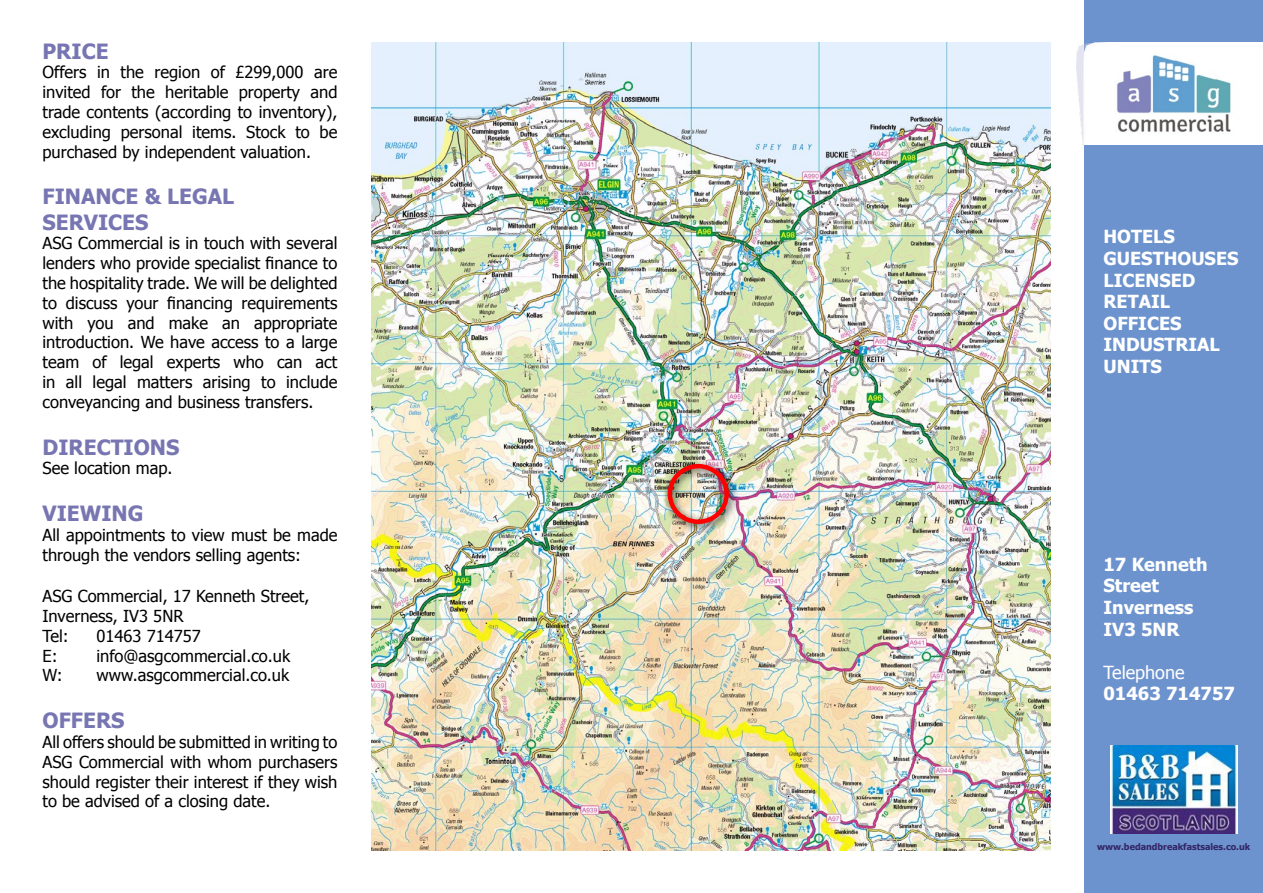
<style>
.page{position:relative;width:1263px;height:893px;background:#fff}
.page>*{position:absolute;margin:0;border:0;box-sizing:border-box;transform-origin:0 0}
.t1{font:700 21px/25.2px "Tahoma";color:#7876b2}
.t2{font:700 18px/21.6px "Tahoma";color:#fff}
.t3{font:18px "Tahoma";color:#fff}
.t4{font:16.5px/19.8px "Tahoma";color:#000;text-align:justify}
.t5{font:700 9px "Tahoma";color:#342667}
</style>
<div class="page">
<div style="left:1084px;top:0;width:179px;height:893px;background:#6c93cd"></div>
<img style="left:1077px;top:43px;width:186px;height:102px">
<img style="left:1110px;top:746px;width:127px;height:88px">
<img style="left:371px;top:43px;width:679px;height:807px">
<div style="left:662px;top:458px;width:77px;height:76px;background:#000;opacity:.75"></div>
<div style="left:668px;top:464px;width:61px;height:60px;border:4px solid #f00;border-radius:50%"></div>
<p class="t1" style="left:43px;top:37px;width:68px">PRICE</p>
<p class="t4" style="left:43px;top:62px;width:296px">Offers in the region of £299,000 are invited for the heritable property and trade contents (according to inventory), excluding personal items. Stock to be purchased by independent valuation.</p>
<p class="t1" style="left:43px;top:183px;width:193px">FINANCE &amp; LEGAL<br>SERVICES</p>
<p class="t4" style="left:43px;top:233px;width:296px">ASG Commercial is in touch with several lenders who provide specialist finance to the hospitality trade. We will be delighted to discuss your financing requirements with you and make an appropriate introduction. We have access to a large team of legal experts who can act in all legal matters arising to include conveyancing and business transfers.</p>
<p class="t1" style="left:43px;top:433px;width:138px">DIRECTIONS</p>
<p class="t4" style="left:43px;top:458px;width:131px">See location map.</p>
<p class="t1" style="left:43px;top:500px;width:102px">VIEWING</p>
<p class="t4" style="left:43px;top:524px;width:296px">All appointments to view must be made through the vendors selling agents:</p>
<p class="t4" style="left:43px;top:586px;width:268px;text-align:left">ASG Commercial, 17 Kenneth Street,<br>Inverness, IV3 5NR<br>Tel:</p>
<p class="t4" style="left:97px;top:625px;width:106px">01463 714757</p>
<p class="t4" style="left:43px;top:645px;width:17px">E:</p>
<p class="t4" style="left:97px;top:645px;width:195px">info@asgcommercial.co.uk</p>
<p class="t4" style="left:43px;top:665px;width:22px">W:</p>
<p class="t4" style="left:97px;top:665px;width:194px">www.asgcommercial.co.uk</p>
<p class="t1" style="left:43px;top:707px;width:84px">OFFERS</p>
<p class="t4" style="left:43px;top:731px;width:296px">All offers should be submitted in writing to ASG Commercial with whom purchasers should register their interest if they wish to be advised of a closing date.</p>
<p class="t2" style="left:1103px;top:225px;width:136px">HOTELS<br>GUESTHOUSES<br>LICENSED<br>RETAIL<br>OFFICES<br>INDUSTRIAL<br>UNITS</p>
<p class="t2" style="left:1103px;top:552px;width:106px">17 Kenneth<br>Street<br>Inverness<br>IV3 5NR</p>
<p class="t3" style="left:1103px;top:660px;width:83px">Telephone</p>
<p class="t2" style="left:1103px;top:682px;width:133px">01463 714757</p>
<p class="t5" style="left:1097px;top:841px;width:155px">www.bedandbreakfastsales.co.uk</p>
</div>
